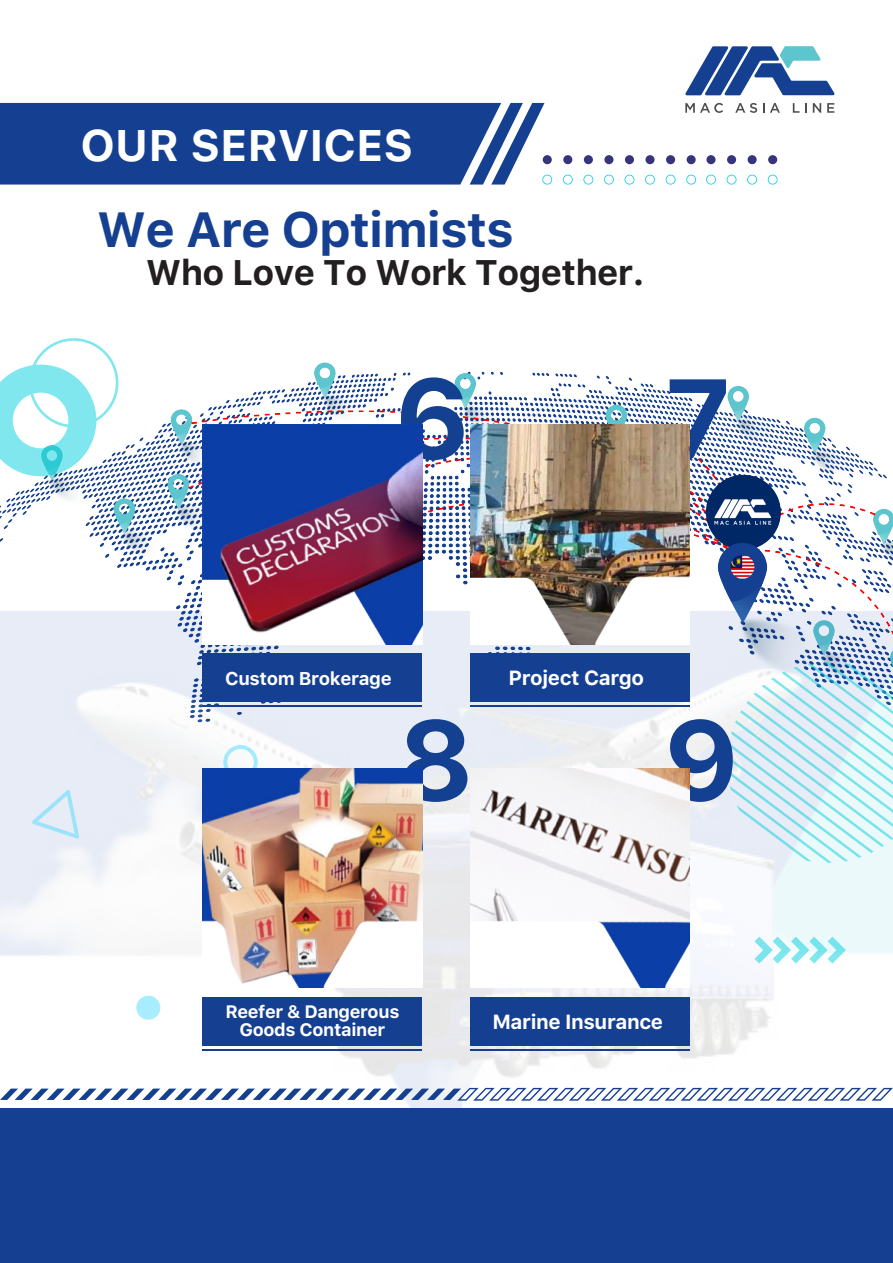
<style>
.page{position:relative;width:893px;height:1263px;background:#fff}
.page>*{position:absolute;margin:0;border:0;box-sizing:border-box;transform-origin:0 0}
.t1{font:700 111.75px "Galvji";color:#144091}
.t2{font:700 49.2px "Galvji";letter-spacing:-.02em;color:#154091}
.t3{font:700 43.95px "Galvji";color:#fff}
.t4{font:700 35.4px "Galvji";letter-spacing:-.02em;color:#231f20}
.t5{font:700 20.4px "Galvji";letter-spacing:-.02em;color:#fff}
.t6{font:700 18.3px "Galvji";letter-spacing:-.02em;color:#fff}
.t7{font:700 17.85px/18px "Galvji";letter-spacing:-.02em;color:#fff;text-align:center}
</style>
<div class="page">
<img style="left:0;top:362px;width:893px;height:249px">
<img style="left:0;top:611px;width:893px;height:497px">
<svg style="left:223px;top:745px;width:35px;height:23px"></svg>
<div style="left:136px;top:996px;width:24px;height:24px;background:#a7ecff;border-radius:50%"></div>
<svg style="left:727px;top:662px;width:166px;height:201px;background:#d0eaf2"></svg>
<svg style="left:0;top:338px;width:118px;height:138px"></svg>
<svg style="left:754px;top:936px;width:92px;height:27px"></svg>
<svg style="left:32px;top:790px;width:47px;height:48px;background:#d5e9f6"></svg>
<svg style="left:685px;top:103px;width:38px;height:10px"></svg>
<svg style="left:735px;top:103px;width:22px;height:10px"></svg>
<svg style="left:770px;top:103px;width:10px;height:10px"></svg>
<svg style="left:793px;top:103px;width:6px;height:10px"></svg>
<svg style="left:805px;top:103px;width:2px;height:10px"></svg>
<svg style="left:813px;top:103px;width:8px;height:10px"></svg>
<svg style="left:827px;top:103px;width:7px;height:10px"></svg>
<svg style="left:685px;top:46px;width:149px;height:49px"></svg>
<div style="left:0;top:1108px;width:893px;height:155px;background:#154091"></div>
<svg style="left:0;top:1088px;width:893px;height:13px"></svg>
<svg style="left:0;top:103px;width:552px;height:82px;background:#29509a"></svg>
<svg style="left:563px;top:175px;width:10px;height:10px"></svg>
<svg style="left:583px;top:175px;width:10px;height:10px"></svg>
<svg style="left:604px;top:175px;width:10px;height:10px"></svg>
<svg style="left:624px;top:175px;width:10px;height:10px"></svg>
<svg style="left:645px;top:175px;width:10px;height:10px"></svg>
<svg style="left:666px;top:175px;width:9px;height:10px"></svg>
<svg style="left:686px;top:175px;width:10px;height:10px"></svg>
<svg style="left:706px;top:175px;width:10px;height:10px"></svg>
<svg style="left:727px;top:175px;width:9px;height:10px"></svg>
<svg style="left:747px;top:175px;width:10px;height:10px"></svg>
<svg style="left:768px;top:175px;width:10px;height:10px"></svg>
<div style="left:543px;top:155px;width:9px;height:9px;background:#36347b;border-radius:50%"></div>
<div style="left:563px;top:155px;width:9px;height:9px;background:#36347b;border-radius:50%"></div>
<div style="left:584px;top:155px;width:9px;height:9px;background:#36347b;border-radius:50%"></div>
<div style="left:604px;top:155px;width:9px;height:9px;background:#36347b;border-radius:50%"></div>
<div style="left:625px;top:155px;width:9px;height:9px;background:#36347b;border-radius:50%"></div>
<div style="left:645px;top:155px;width:10px;height:9px;background:#36347b;border-radius:50%"></div>
<div style="left:666px;top:155px;width:9px;height:9px;background:#36347b;border-radius:50%"></div>
<div style="left:687px;top:155px;width:9px;height:9px;background:#36347b;border-radius:50%"></div>
<div style="left:706px;top:155px;width:9px;height:9px;background:#36347b;border-radius:50%"></div>
<div style="left:727px;top:155px;width:9px;height:9px;background:#36347b;border-radius:50%"></div>
<div style="left:748px;top:155px;width:9px;height:9px;background:#36347b;border-radius:50%"></div>
<div style="left:768px;top:155px;width:9px;height:9px;background:#36347b;border-radius:50%"></div>
<div style="left:203px;top:653px;width:219px;height:49px;background:#154091"></div>
<hr style="left:203px;top:705px;width:219px;height:2px;background:#154091">
<img style="left:203px;top:425px;width:219px;height:219px">
<div style="left:470px;top:653px;width:220px;height:49px;background:#154091"></div>
<hr style="left:470px;top:705px;width:220px;height:2px;background:#154091">
<img style="left:470px;top:425px;width:220px;height:219px">
<div style="left:203px;top:997px;width:219px;height:48px;background:#154091"></div>
<hr style="left:203px;top:1049px;width:219px;height:1px;background:#154091">
<img style="left:203px;top:768px;width:219px;height:220px">
<div style="left:470px;top:997px;width:220px;height:48px;background:#154091"></div>
<hr style="left:470px;top:1049px;width:220px;height:1px;background:#154091">
<img style="left:470px;top:768px;width:220px;height:220px">
<h3 class="t3" style="left:80px;top:119px;width:334px">OUR SERVICES</h3>
<h2 class="t2" style="left:97px;top:201px;width:419px">We Are Optimists</h2>
<h3 class="t4" style="left:146px;top:251px;width:500px">Who Love To Work Together.</h3>
<h1 class="t1" style="left:394px;top:352px;width:78px">6</h1>
<h1 class="t1" style="left:664px;top:352px;width:69px">7</h1>
<p class="t6" style="left:225px;top:668px;width:168px">Custom Brokerage</p>
<p class="t5" style="left:508px;top:666px;width:137px">Project Cargo</p>
<h1 class="t1" style="left:397px;top:694px;width:79px">8</h1>
<h1 class="t1" style="left:663px;top:694px;width:78px">9</h1>
<p class="t7" style="left:225px;top:1003px;width:176px">Reefer &amp; Dangerous<br>Goods Container</p>
<p class="t5" style="left:492px;top:1009px;width:172px">Marine Insurance</p>
</div>
